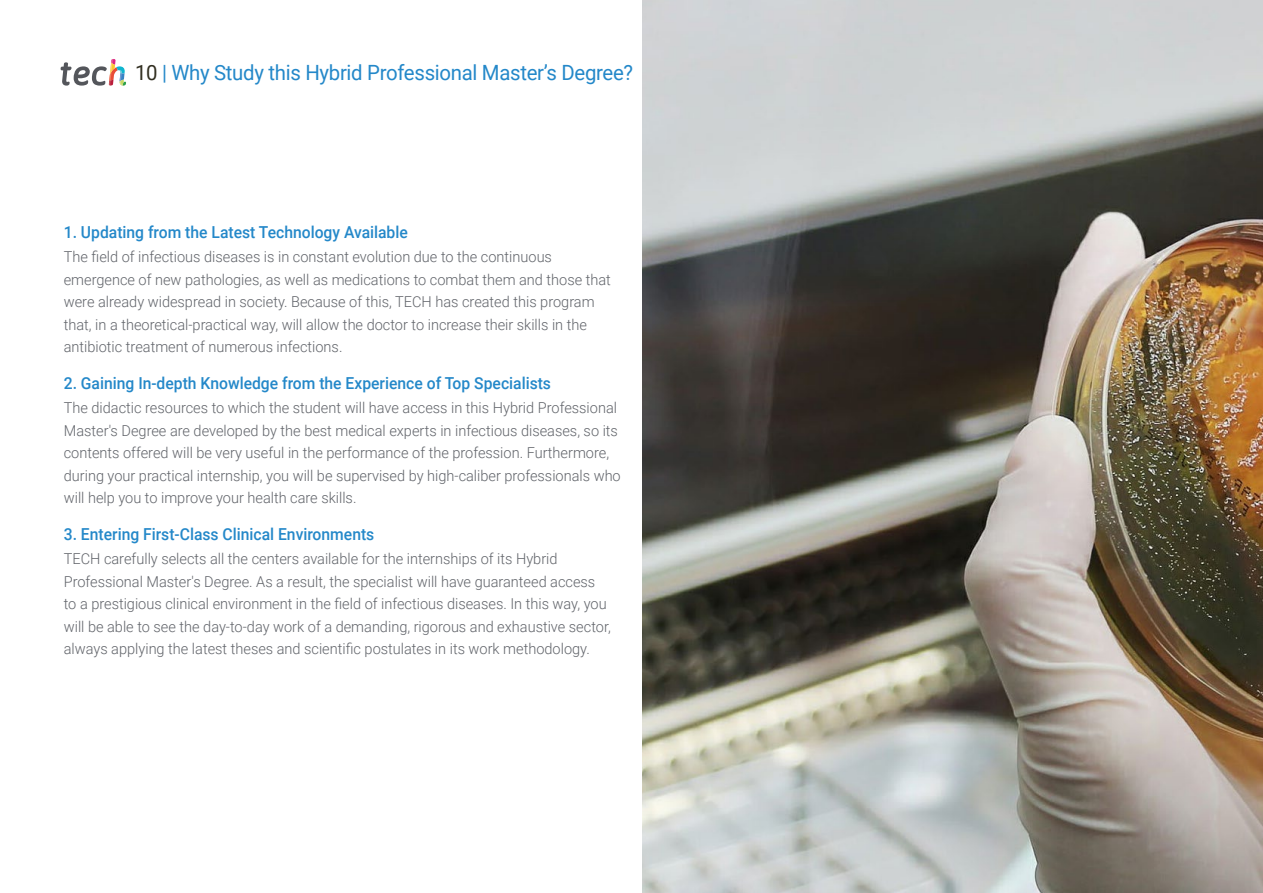
<style>
.page{position:relative;width:1263px;height:893px;background:#fff}
.page>*{position:absolute;margin:0;border:0;box-sizing:border-box;transform-origin:0 0}
.t1{font:21px "Roboto";letter-spacing:-.015em;color:#2488c9}
.t2{font:500 16.5px "Roboto";color:#2488c9;scale:.95 1}
.t3{font:300 15px/22.5px "Roboto";color:#61646a}
.s1{color:#312e20}
</style>
<div class="page">
<svg style="left:61px;top:59px;width:65px;height:27px"></svg>
<img style="left:642px;top:0;width:621px;height:893px">
<h1 class="t1" style="left:135px;top:57px;width:500px"><span class="s1">10</span> | Why Study this Hybrid Professional Master’s Degree?</h1>
<p class="t2" style="left:64px;top:220px;width:364px">1. Updating from the Latest Technology Available</p>
<p class="t3" style="left:64px;top:245px;width:549px">The field of infectious diseases is in constant evolution due to the continuous emergence of new pathologies, as well as medications to combat them and those that were already widespread in society. Because of this, TECH has created this program that, in a theoretical-practical way, will allow the doctor to increase their skills in the antibiotic treatment of numerous infections.</p>
<p class="t2" style="left:64px;top:371px;width:514px">2. Gaining In-depth Knowledge from the Experience of Top Specialists</p>
<p class="t3" style="left:64px;top:396px;width:558px">The didactic resources to which the student will have access in this Hybrid Professional Master's Degree are developed by the best medical experts in infectious diseases, so its contents offered will be very useful in the performance of the profession. Furthermore, during your practical internship, you will be supervised by high-caliber professionals who will help you to improve your health care skills.</p>
<p class="t2" style="left:64px;top:522px;width:328px">3. Entering First-Class Clinical Environments</p>
<p class="t3" style="left:64px;top:547px;width:548px">TECH carefully selects all the centers available for the internships of its Hybrid Professional Master's Degree. As a result, the specialist will have guaranteed access to a prestigious clinical environment in the field of infectious diseases. In this way, you will be able to see the day-to-day work of a demanding, rigorous and exhaustive sector, always applying the latest theses and scientific postulates in its work methodology.</p>
</div>
